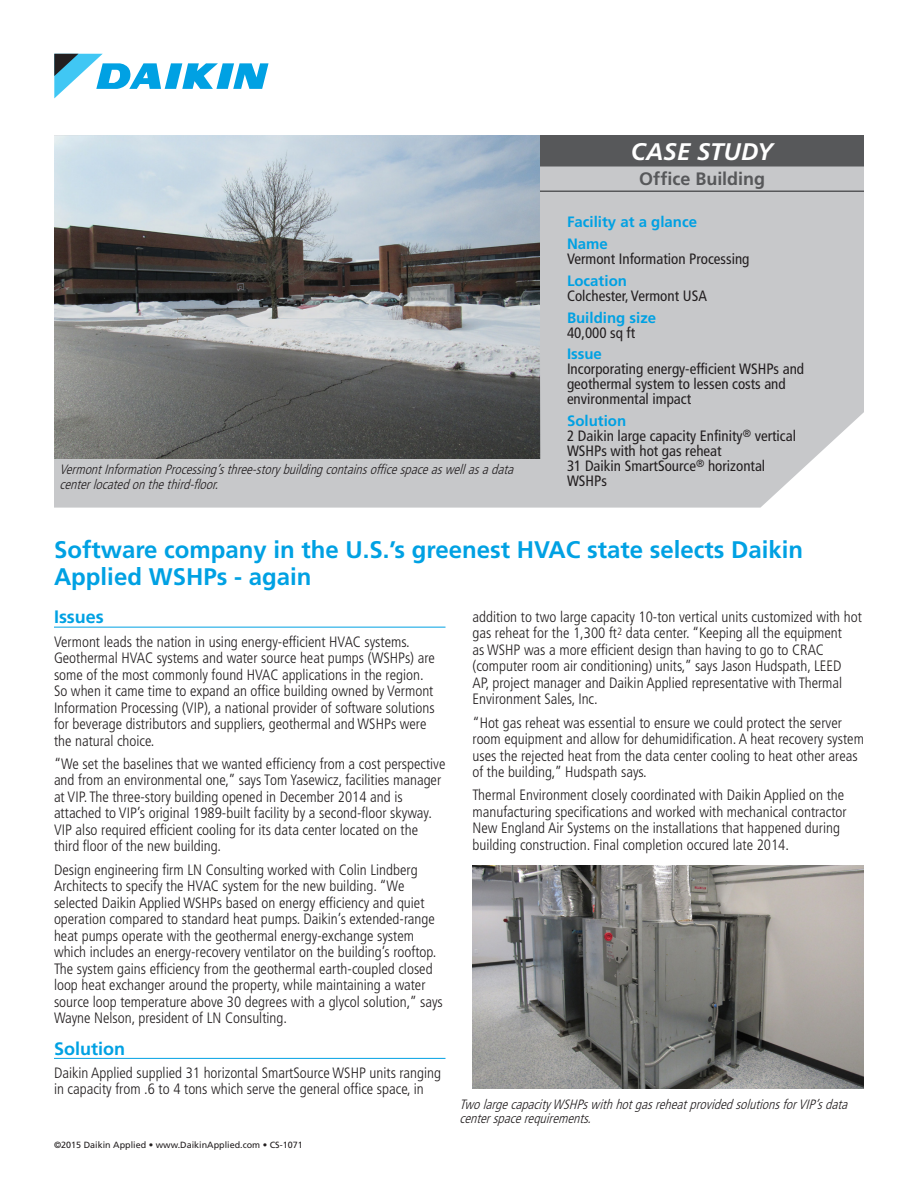
<style>
.page{position:relative;width:918px;height:1188px;background:#fff}
.page>*{position:absolute;margin:0;border:0;box-sizing:border-box;transform-origin:0 0}
.CS_Headline{font:700 24px/27px "Frutiger LT Std";color:#00a1e3}
.CS_Title{font:italic 700 24px "Frutiger LT Std";letter-spacing:.005em;color:#fff}
.CS_V-Market{font:700 18px "Frutiger LT Std";letter-spacing:-.005em;color:#57585a}
.CS_Heads_with_Rule{font:700 18px "Frutiger LT Std";color:#00a1e3}
.t1{font:300 condensed 15px/16.5px "Frutiger LT Std";color:#231f20}
.CS_Location_Specific{font:condensed 15px/15px "Frutiger LT Std";color:#231f20}
.CS_Location_Specific-2{font:700 15px/21.8px "Frutiger LT Std";color:#00a1e3}
.CS_Photo_Caption{font:italic 300 condensed 13.5px/15px "Frutiger LT Std";color:#231f20}
.CS_Copyright{font:9px "Frutiger LT Std";color:#231f20}
.s1{font-weight:700;font-stretch:normal;color:#00a1e3}
</style>
<div class="page">
<svg style="left:54px;top:54px;width:215px;height:44px"></svg>
<div style="left:54px;top:166px;width:810px;height:342px;background:#c7c8ca"></div>
<div style="left:540px;top:136px;width:324px;height:30px;background:#57585a"></div>
<hr style="left:540px;top:135px;width:324px;height:1px;background:#57585a">
<hr style="left:540px;top:190px;width:324px;height:2px;background:#57585a">
<img style="left:54px;top:135px;width:486px;height:324px">
<hr style="left:54px;top:627px;width:392px;height:1px;background:#00a1e3">
<hr style="left:54px;top:1058px;width:392px;height:1px;background:#00a1e3">
<img style="left:472px;top:865px;width:392px;height:224px">
<p class="CS_Photo_Caption" style="left:59px;top:462px;width:459px">VermontInformationProcessing’sthree-storybuildingcontainsofficespaceaswellasadata centerlocatedonthethird-floor.</p>
<p class="CS_Title" style="left:631px;top:137px;width:144px">CASE STUDY</p>
<p class="CS_V-Market" style="left:639px;top:168px;width:127px">Office Building</p>
<p class="CS_Location_Specific-2" style="left:567px;top:211px;width:132px">Facility at a glance<br>Name</p>
<p class="CS_Location_Specific" style="left:567px;top:248px;width:184px;line-height:21.8px">Vermont Information Processing<br><span class="s1">Location</span></p>
<p class="CS_Location_Specific" style="left:567px;top:285px;width:141px;line-height:21.8px">Colchester, Vermont USA<br><span class="s1">Building size</span></p>
<p class="CS_Location_Specific" style="left:567px;top:322px;width:70px;line-height:21.8px">40,000 sq ft<br><span class="s1">Issue</span></p>
<p class="CS_Location_Specific" style="left:567px;top:362px;width:239px">Incorporating energy-efficient WSHPs and geothermal system to lessen costs and environmental impact</p>
<p class="CS_Location_Specific" style="left:567px;top:413px;width:231px"><span class="s1">Solution<br></span>2 Daikin large capacity Enfinity<sup>®</sup> vertical<br>WSHPs with hot gas reheat<br>31 Daikin SmartSource<sup>®</sup> horizontal<br>WSHPs</p>
<p class="CS_Headline" style="left:54px;top:536px;width:751px">Software company in the U.S.’s greenest HVAC state selects Daikin<br>Applied WSHPs - again</p>
<p class="CS_Heads_with_Rule" style="left:54px;top:606px;width:51px">Issues</p>
<p class="t1" style="left:54px;top:633px;width:383px">Vermont leads the nation in using energy-efficient HVAC systems.<br>Geothermal HVAC systems and water source heat pumps (WSHPs) are some of the most commonly found HVAC applications in the region.<br>So when it came time to expand an office building owned by Vermont Information Processing (VIP), a national provider of software solutions for beverage distributors and suppliers, geothermal and WSHPs were the natural choice.</p>
<p class="t1" style="left:54px;top:756px;width:393px">“We set the baselines that we wanted efficiency from a cost perspective and from an environmental one,” says Tom Yasewicz, facilities manager at VIP. The three-story building opened in December 2014 and is attached to VIP’s original 1989-built facility by a second-floor skyway.<br>VIP also required efficient cooling for its data center located on the third floor of the new building.</p>
<p class="t1" style="left:54px;top:861px;width:390px">Design engineering firm LN Consulting worked with Colin Lindberg Architects to specify the HVAC system for the new building. “We selected Daikin Applied WSHPs based on energy efficiency and quiet operation compared to standard heat pumps. Daikin’s extended-range heat pumps operate with the geothermal energy-exchange system which includes an energy-recovery ventilator on the building’s rooftop.<br>The system gains efficiency from the geothermal earth-coupled closed loop heat exchanger around the property, while maintaining a water source loop temperature above 30 degrees with a glycol solution,” says Wayne Nelson, president of LN Consulting.</p>
<p class="CS_Heads_with_Rule" style="left:54px;top:1038px;width:73px">Solution</p>
<p class="t1" style="left:54px;top:1065px;width:388px">Daikin Applied supplied 31 horizontal SmartSource WSHP units ranging in capacity from .6 to 4 tons which serve the general office space, in</p>
<p class="t1" style="left:472px;top:609px;width:391px">addition to two large capacity 10-ton vertical units customized with hot gas reheat for the 1,300 ft<sup>2</sup> data center. “Keeping all the equipment<br>as WSHP was a more efficient design than having to go to CRAC (computer room air conditioning) units,” says Jason Hudspath, LEED AP, project manager and Daikin Applied representative with Thermal Environment Sales, Inc.</p>
<p class="t1" style="left:472px;top:714px;width:393px">“Hot gas reheat was essential to ensure we could protect the server room equipment and allow for dehumidification. A heat recovery system uses the rejected heat from the data center cooling to heat other areas of the building,” Hudspath says.</p>
<p class="t1" style="left:472px;top:787px;width:376px">Thermal Environment closely coordinated with Daikin Applied on the manufacturing specifications and worked with mechanical contractor New England Air Systems on the installations that happened during building construction. Final completion occured late 2014.</p>
<p class="CS_Photo_Caption" style="left:459px;top:1097px;width:393px">TwolargecapacityWSHPswithhotgasreheatprovidedsolutionsforVIP’sdata centerspacerequirements.</p>
<p class="CS_Copyright" style="left:54px;top:1139px;width:250px">©2015 Daikin Applied • www.DaikinApplied.com • CS-1071</p>
</div>
